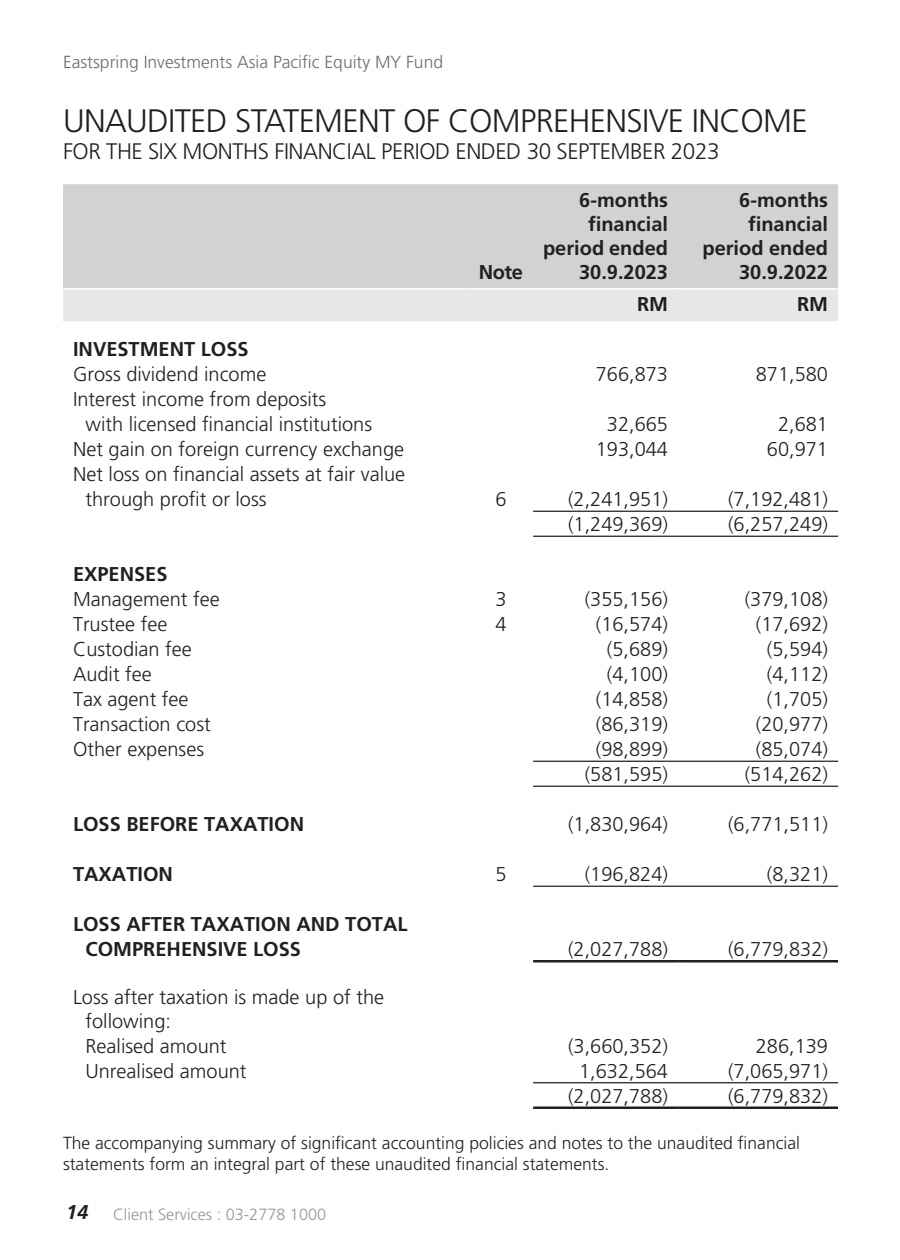
<style>
.page{position:relative;width:900px;height:1260px;background:#fff}
.page>*{position:absolute;margin:0;border:0;box-sizing:border-box;transform-origin:0 0}
.t1{font:300 32.5px "Frutiger LT Std";letter-spacing:-.02em;color:#231f20}
.t2{font:300 22.5px "Frutiger LT Std";letter-spacing:-.02em;color:#231f20}
.t3{font:300 20px/25px "Frutiger LT Std";color:#231f20}
.t4{font:700 20px/24px "Frutiger LT Std";color:#231f20;text-align:right}
.t5{font:300 17.5px/21px "Frutiger LT Std";color:#231f20}
.t6{font:300 17.5px "Frutiger LT Std";color:#6c6d70}
.t7{font:300 16.25px "Frutiger LT Std";color:#939598}
.s1{font-weight:700;font-style:italic;font-size:20px;color:#231f20}
</style>
<div class="page">
<div style="left:63px;top:184px;width:775px;height:104px;background:#d1d2d4"></div>
<div style="left:63px;top:289px;width:775px;height:32px;background:#e6e7e9"></div>
<hr style="left:533px;top:1107px;width:145px;height:2px;background:#231f20">
<hr style="left:678px;top:1107px;width:160px;height:2px;background:#231f20">
<hr style="left:533px;top:1082px;width:145px;height:1px;background:#231f20">
<hr style="left:678px;top:1082px;width:160px;height:1px;background:#231f20">
<hr style="left:533px;top:960px;width:145px;height:3px;background:#231f20">
<hr style="left:678px;top:960px;width:160px;height:3px;background:#231f20">
<hr style="left:533px;top:886px;width:145px;height:1px;background:#231f20">
<hr style="left:678px;top:886px;width:160px;height:1px;background:#231f20">
<hr style="left:533px;top:761px;width:145px;height:1px;background:#231f20">
<hr style="left:678px;top:761px;width:160px;height:1px;background:#231f20">
<hr style="left:533px;top:786px;width:145px;height:1px;background:#231f20">
<hr style="left:678px;top:786px;width:160px;height:1px;background:#231f20">
<hr style="left:533px;top:511px;width:145px;height:1px;background:#231f20">
<hr style="left:678px;top:511px;width:160px;height:1px;background:#231f20">
<hr style="left:533px;top:536px;width:145px;height:1px;background:#231f20">
<hr style="left:678px;top:536px;width:160px;height:1px;background:#231f20">
<p class="t6" style="left:63px;top:52px;width:382px">Eastspring Investments Asia Pacific Equity MY Fund</p>
<h1 class="t1" style="left:63px;top:102px;width:746px">UNAUDITED STATEMENT OF COMPREHENSIVE INCOME</h1>
<p class="t2" style="left:63px;top:139px;width:658px">FOR THE SIX MONTHS FINANCIAL PERIOD ENDED 30 SEPTEMBER 2023</p>
<p class="t4" style="left:479px;top:260px;width:46px">Note</p>
<p class="t4" style="left:543px;top:188px;width:127px">6-months financial period ended<br>30.9.2023</p>
<p class="t4" style="left:703px;top:188px;width:127px">6-months financial period ended<br>30.9.2022</p>
<p class="t4" style="left:637px;top:292px;width:33px">RM</p>
<p class="t4" style="left:797px;top:292px;width:33px">RM</p>
<p class="t4" style="left:73px;top:337px;width:177px">INVESTMENT LOSS</p>
<p class="t3" style="left:73px;top:362px;width:195px">Gross dividend income</p>
<p class="t3" style="left:596px;top:362px;width:74px">766,873</p>
<p class="t3" style="left:756px;top:362px;width:74px">871,580</p>
<p class="t3" style="left:86px;top:387px;width:288px;text-indent:-12px">Interest income from deposits<br>with licensed financial institutions</p>
<p class="t3" style="left:607px;top:412px;width:63px">32,665</p>
<p class="t3" style="left:778px;top:412px;width:52px">2,681</p>
<p class="t3" style="left:73px;top:437px;width:333px">Net gain on foreign currency exchange</p>
<p class="t3" style="left:596px;top:437px;width:74px">193,044</p>
<p class="t3" style="left:767px;top:437px;width:63px">60,971</p>
<p class="t3" style="left:86px;top:462px;width:321px;text-indent:-12px">Net loss on financial assets at fair value through profit or loss</p>
<p class="t3" style="left:495px;top:487px;width:13px">6</p>
<p class="t3" style="left:568px;top:487px;width:102px">(2,241,951)</p>
<p class="t3" style="left:728px;top:487px;width:102px">(7,192,481)</p>
<p class="t3" style="left:568px;top:512px;width:102px">(1,249,369)</p>
<p class="t3" style="left:728px;top:512px;width:102px">(6,257,249)</p>
<p class="t4" style="left:73px;top:562px;width:96px">EXPENSES</p>
<p class="t3" style="left:73px;top:587px;width:148px">Management fee</p>
<p class="t3" style="left:495px;top:587px;width:13px">3</p>
<p class="t3" style="left:585px;top:587px;width:85px">(355,156)</p>
<p class="t3" style="left:745px;top:587px;width:85px">(379,108)</p>
<p class="t3" style="left:73px;top:612px;width:96px">Trustee fee</p>
<p class="t3" style="left:495px;top:612px;width:13px">4</p>
<p class="t3" style="left:596px;top:612px;width:74px">(16,574)</p>
<p class="t3" style="left:756px;top:612px;width:74px">(17,692)</p>
<p class="t3" style="left:73px;top:637px;width:120px">Custodian fee</p>
<p class="t3" style="left:607px;top:637px;width:63px">(5,689)</p>
<p class="t3" style="left:767px;top:637px;width:63px">(5,594)</p>
<p class="t3" style="left:73px;top:662px;width:80px">Audit fee</p>
<p class="t3" style="left:607px;top:662px;width:63px">(4,100)</p>
<p class="t3" style="left:767px;top:662px;width:63px">(4,112)</p>
<p class="t3" style="left:73px;top:687px;width:117px">Tax agent fee</p>
<p class="t3" style="left:596px;top:687px;width:74px">(14,858)</p>
<p class="t3" style="left:767px;top:687px;width:63px">(1,705)</p>
<p class="t3" style="left:73px;top:712px;width:139px">Transaction cost</p>
<p class="t3" style="left:596px;top:712px;width:74px">(86,319)</p>
<p class="t3" style="left:756px;top:712px;width:74px">(20,977)</p>
<p class="t3" style="left:73px;top:737px;width:133px">Other expenses</p>
<p class="t3" style="left:596px;top:737px;width:74px">(98,899)</p>
<p class="t3" style="left:756px;top:737px;width:74px">(85,074)</p>
<p class="t3" style="left:585px;top:762px;width:85px">(581,595)</p>
<p class="t3" style="left:745px;top:762px;width:85px">(514,262)</p>
<p class="t4" style="left:73px;top:812px;width:233px">LOSS BEFORE TAXATION</p>
<p class="t3" style="left:568px;top:812px;width:102px">(1,830,964)</p>
<p class="t3" style="left:728px;top:812px;width:102px">(6,771,511)</p>
<p class="t4" style="left:73px;top:862px;width:102px">TAXATION</p>
<p class="t3" style="left:495px;top:862px;width:13px">5</p>
<p class="t3" style="left:585px;top:862px;width:85px">(196,824)</p>
<p class="t3" style="left:767px;top:862px;width:63px">(8,321)</p>
<p class="t4" style="left:86px;top:912px;width:324px;line-height:25px;text-align:left;text-indent:-12px">LOSS AFTER TAXATION AND TOTAL<br>COMPREHENSIVE LOSS</p>
<p class="t3" style="left:568px;top:937px;width:102px">(2,027,788)</p>
<p class="t3" style="left:728px;top:937px;width:102px">(6,779,832)</p>
<p class="t3" style="left:86px;top:985px;width:300px;text-indent:-12px">Loss after taxation is made up of the following:<br>Realised amount</p>
<p class="t3" style="left:568px;top:1034px;width:102px">(3,660,352)</p>
<p class="t3" style="left:756px;top:1034px;width:74px">286,139</p>
<p class="t3" style="left:86px;top:1059px;width:163px">Unrealised amount</p>
<p class="t3" style="left:579px;top:1059px;width:90px">1,632,564</p>
<p class="t3" style="left:728px;top:1059px;width:102px">(7,065,971)</p>
<p class="t3" style="left:568px;top:1084px;width:102px">(2,027,788)</p>
<p class="t3" style="left:728px;top:1084px;width:102px">(6,779,832)</p>
<p class="t5" style="left:63px;top:1133px;width:739px">The accompanying summary of significant accounting policies and notes to the unaudited financial statements form an integral part of these unaudited financial statements.</p>
<p class="t7" style="left:66px;top:1205px;width:262px"><span class="s1">14</span> Client Services : 03-2778 1000</p>
</div>
